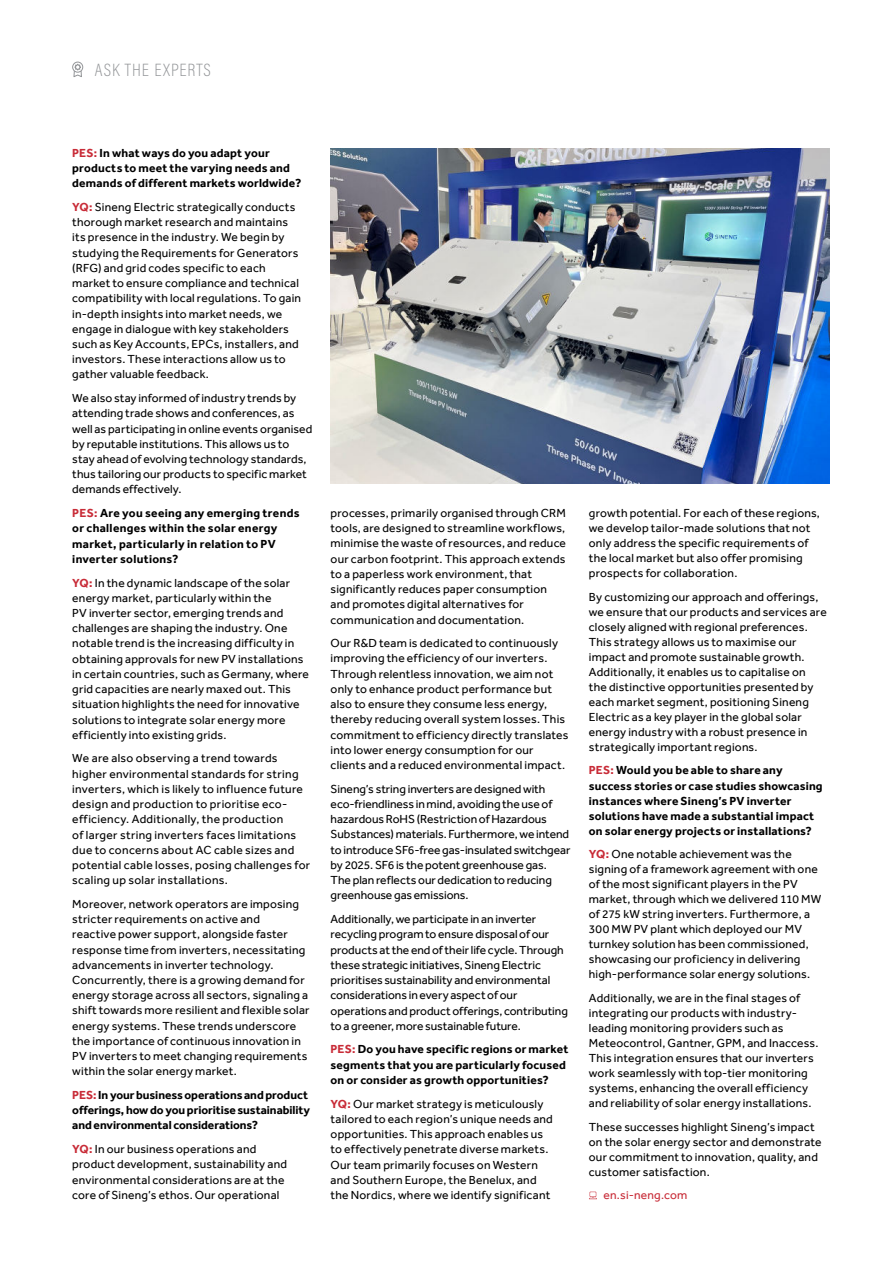
<style>
.page{position:relative;width:893px;height:1263px;background:#fff}
.page>*{position:absolute;margin:0;border:0;box-sizing:border-box;transform-origin:0 0}
.t1{font:200 18px "Acumin Pro Cond";letter-spacing:.055em;color:#939598}
.t2{font:12px/15.1px "Effra";letter-spacing:.015em;color:#000}
.t3{font:12px/15.3px "Effra";letter-spacing:-.005em;color:#000}
.t4{font:700 12px/15.1px "Effra";letter-spacing:.015em;color:#000}
.t5{font:700 12px/15.1px "Effra";letter-spacing:-.005em;color:#000}
.t6{font:12px "Effra";letter-spacing:.015em;color:#c82b37}
.s1{color:#c82b37}
.s2{font-weight:700;color:#c82b37}
</style>
<div class="page">
<svg style="left:589px;top:1192px;width:8px;height:7px"></svg>
<img style="left:331px;top:149px;width:498px;height:335px">
<div style="left:72px;top:62px;width:11px;height:11px;border:1px solid #939598;border-radius:50%"></div>
<svg style="left:73px;top:63px;width:9px;height:14px"></svg>
<h1 class="t1" style="left:95px;top:59px;width:118px">ASK THE EXPERTS</h1>
<p class="t4" style="left:72px;top:146px;width:230px"><span class="s1">PES:</span> In what ways do you adapt your products to meet the varying needs and demands of different markets worldwide?</p>
<p class="t2" style="left:72px;top:200px;width:230px"><span class="s2">YQ:</span> Sineng Electric strategically conducts thorough market research and maintains its presence in the industry. We begin by studying the Requirements for Generators (RFG) and grid codes specific to each market to ensure compliance and technical compatibility with local regulations. To gain in-depth insights into market needs, we engage in dialogue with key stakeholders such as Key Accounts, EPCs, installers, and investors. These interactions allow us to gather valuable feedback.</p>
<p class="t2" style="left:72px;top:391px;width:242px">We also stay informed of industry trends by attending trade shows and conferences, as well as participating in online events organised by reputable institutions. This allows us to stay ahead of evolving technology standards, thus tailoring our products to specific market demands effectively.</p>
<p class="t4" style="left:72px;top:506px;width:229px"><span class="s1">PES:</span> Are you seeing any emerging trends or challenges within the solar energy market, particularly in relation to PV inverter solutions?</p>
<p class="t2" style="left:72px;top:575px;width:238px"><span class="s2">YQ:</span> In the dynamic landscape of the solar energy market, particularly within the<br>PV inverter sector, emerging trends and challenges are shaping the industry. One notable trend is the increasing difficulty in obtaining approvals for new PV installations in certain countries, such as Germany, where grid capacities are nearly maxed out. This situation highlights the need for innovative solutions to integrate solar energy more efficiently into existing grids.</p>
<p class="t2" style="left:72px;top:751px;width:240px">We are also observing a trend towards higher environmental standards for string inverters, which is likely to influence future design and production to prioritise eco&shy;efficiency. Additionally, the production<br>of larger string inverters faces limitations due to concerns about AC cable sizes and potential cable losses, posing challenges for scaling up solar installations.</p>
<p class="t2" style="left:72px;top:896px;width:239px">Moreover, network operators are imposing stricter requirements on active and<br>reactive power support, alongside faster response time from inverters, necessitating advancements in inverter technology.<br>Concurrently, there is a growing demand for energy storage across all sectors, signaling a shift towards more resilient and flexible solar energy systems. These trends underscore the importance of continuous innovation in PV inverters to meet changing requirements within the solar energy market.</p>
<p class="t5" style="left:72px;top:1088px;width:239px"><span class="s1">PES:</span> In your business operations and product offerings, how do you prioritise sustainability and environmental considerations?</p>
<p class="t2" style="left:72px;top:1142px;width:216px"><span class="s2">YQ:</span> In our business operations and product development, sustainability and environmental considerations are at the core of Sineng’s ethos. Our operational</p>
<p class="t2" style="left:331px;top:505px;width:237px">processes, primarily organised through CRM tools, are designed to streamline workflows, minimise the waste of resources, and reduce our carbon footprint. This approach extends to a paperless work environment, that significantly reduces paper consumption and promotes digital alternatives for communication and documentation.</p>
<p class="t2" style="left:331px;top:636px;width:239px">Our R&amp;D team is dedicated to continuously improving the efficiency of our inverters.<br>Through relentless innovation, we aim not only to enhance product performance but also to ensure they consume less energy, thereby reducing overall system losses. This commitment to efficiency directly translates into lower energy consumption for our clients and a reduced environmental impact.</p>
<p class="t3" style="left:331px;top:781px;width:241px">Sineng’s string inverters are designed with eco-friendliness in mind, avoiding the use of hazardous RoHS (Restriction of Hazardous Substances) materials. Furthermore, we intend to introduce SF6-free gas-insulated switchgear by 2025. SF6 is the potent greenhouse gas.<br>The plan reflects our dedication to reducing greenhouse gas emissions.</p>
<p class="t3" style="left:331px;top:912px;width:239px">Additionally, we participate in an inverter recycling program to ensure disposal of our products at the end of their life cycle. Through these strategic initiatives, Sineng Electric prioritises sustainability and environmental considerations in every aspect of our operations and product offerings, contributing to a greener, more sustainable future.</p>
<p class="t4" style="left:331px;top:1042px;width:239px"><span class="s1">PES:</span> Do you have specific regions or market segments that you are particularly focused on or consider as growth opportunities?</p>
<p class="t2" style="left:331px;top:1096px;width:224px"><span class="s2">YQ:</span> Our market strategy is meticulously tailored to each region’s unique needs and opportunities. This approach enables us to effectively penetrate diverse markets.<br>Our team primarily focuses on Western and Southern Europe, the Benelux, and the Nordics, where we identify significant</p>
<p class="t2" style="left:589px;top:506px;width:233px">growth potential. For each of these regions, we develop tailor-made solutions that not only address the specific requirements of the local market but also offer promising prospects for collaboration.</p>
<p class="t2" style="left:589px;top:589px;width:239px">By customizing our approach and offerings, we ensure that our products and services are closely aligned with regional preferences.<br>This strategy allows us to maximise our impact and promote sustainable growth.<br>Additionally, it enables us to capitalise on<br>the distinctive opportunities presented by each market segment, positioning Sineng Electric as a key player in the global solar energy industry with a robust presence in strategically important regions.</p>
<p class="t4" style="left:589px;top:764px;width:235px"><span class="s1">PES:</span> Would you be able to share any success stories or case studies showcasing instances where Sineng’s PV inverter solutions have made a substantial impact on solar energy projects or installations?</p>
<p class="t2" style="left:589px;top:847px;width:234px"><span class="s2">YQ:</span> One notable achievement was the signing of a framework agreement with one of the most significant players in the PV market, through which we delivered 110 MW of 275 kW string inverters. Furthermore, a 300 MW PV plant which deployed our MV turnkey solution has been commissioned, showcasing our proficiency in delivering high-performance solar energy solutions.</p>
<p class="t2" style="left:589px;top:990px;width:231px">Additionally, we are in the final stages of integrating our products with industry&shy;leading monitoring providers such as Meteocontrol, Gantner, GPM, and Inaccess.<br>This integration ensures that our inverters work seamlessly with top-tier monitoring systems, enhancing the overall efficiency and reliability of solar energy installations.</p>
<p class="t2" style="left:589px;top:1119px;width:234px">These successes highlight Sineng’s impact on the solar energy sector and demonstrate our commitment to innovation, quality, and customer satisfaction.</p>
<p class="t6" style="left:603px;top:1189px;width:85px">en.si-neng.com</p>
</div>
